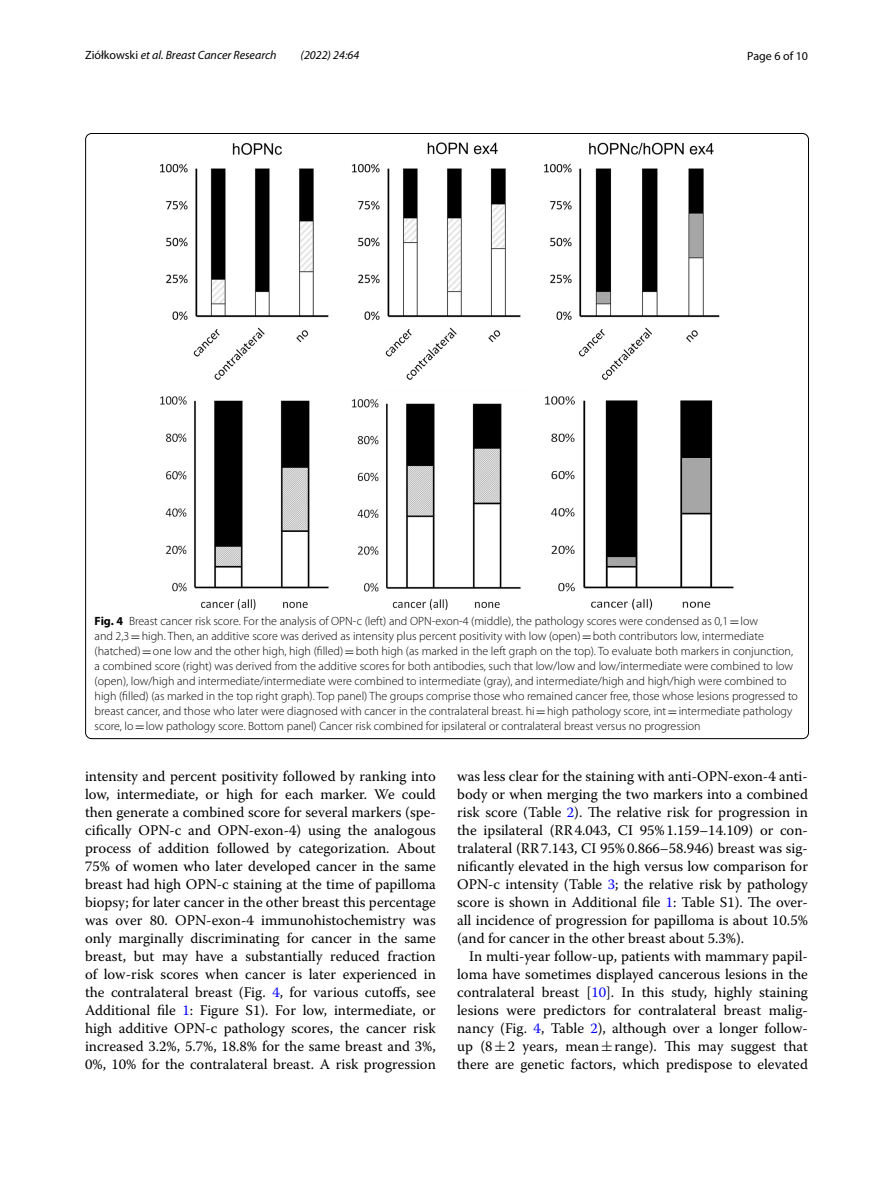
<style>
.page{position:relative;width:893px;height:1187px;background:#fff}
.page>*{position:absolute;margin:0;border:0;box-sizing:border-box;transform-origin:0 0}
.t1{font:14.7px/18px "Warnock Pro";color:#000;text-align:justify}
.t2{font:300 12px/15px "Myriad Pro";color:#000}
.t3{font:italic 12px "Myriad Pro";color:#000}
.t4{font:12px "Myriad Pro";color:#000}
.s1{font-style:normal}
.s2{font-weight:700}
.s3{font-family:"MTSY";font-weight:400}
.s4{color:#00f}
.s5{font-family:"MTSY"}
</style>
<div class="page">
<img style="left:160px;top:142px;width:574px;height:467px">
<p class="t3" style="left:85px;top:48px;width:193px"><span class="s1">Ziółkowski</span> et al. Breast Cancer Research</p>
<p class="t3" style="left:301px;top:48px;width:60px">(2022) 24:64</p>
<p class="t4" style="left:747px;top:48px;width:62px">Page 6 of 10</p>
<p class="t2" style="left:95px;top:613px;width:705px"><span class="s2">Fig. 4</span> Breast cancer risk score. For the analysis of OPN-c (left) and OPN-exon-4 (middle), the pathology scores were condensed as 0,1<span class="s3">=</span>low<br>and 2,3<span class="s3">=</span>high. Then, an additive score was derived as intensity plus percent positivity with low (open)<span class="s3">=</span>both contributors low, intermediate (hatched)<span class="s3">=</span>one low and the other high, high (filled)<span class="s3">=</span>both high (as marked in the left graph on the top). To evaluate both markers in conjunction, a combined score (right) was derived from the additive scores for both antibodies, such that low/low and low/intermediate were combined to low (open), low/high and intermediate/intermediate were combined to intermediate (gray), and intermediate/high and high/high were combined to high (filled) (as marked in the top right graph). Top panel) The groups comprise those who remained cancer free, those whose lesions progressed to breast cancer, and those who later were diagnosed with cancer in the contralateral breast. hi<span class="s3">=</span>high pathology score, int<span class="s3">=</span>intermediate pathology score, lo<span class="s3">=</span>low pathology score. Bottom panel) Cancer risk combined for ipsilateral or contralateral breast versus no progression</p>
<p class="t1" style="left:85px;top:766px;width:352px">intensity and percent positivity followed by ranking into low, intermediate, or high for each marker. We could then generate a combined score for several markers (spe&shy;cifically OPN-c and OPN-exon-4) using the analogous process of addition followed by categorization. About 75% of women who later developed cancer in the same breast had high OPN-c staining at the time of papilloma biopsy; for later cancer in the other breast this percentage was over 80. OPN-exon-4 immunohistochemistry was only marginally discriminating for cancer in the same breast, but may have a substantially reduced fraction of low-risk scores when cancer is later experienced in the contralateral breast (Fig. <span class="s4">4</span>, for various cutoffs, see Additional file <span class="s4">1</span>: Figure S1). For low, intermediate, or high additive OPN-c pathology scores, the cancer risk increased 3.2%, 5.7%, 18.8% for the same breast and 3%, 0%, 10% for the contralateral breast. A risk progression</p>
<p class="t1" style="left:457px;top:766px;width:352px">was less clear for the staining with anti-OPN-exon-4 anti&shy;body or when merging the two markers into a combined risk score (Table <span class="s4">2</span>). The relative risk for progression in the ipsilateral (RR4.043, CI 95%1.159–14.109) or con&shy;tralateral (RR7.143, CI 95%0.866–58.946) breast was sig&shy;nificantly elevated in the high versus low comparison for OPN-c intensity (Table <span class="s4">3</span>; the relative risk by pathology score is shown in Additional file <span class="s4">1</span>: Table S1). The over&shy;all incidence of progression for papilloma is about 10.5% (and for cancer in the other breast about 5.3%).</p>
<p class="t1" style="left:457px;top:946px;width:352px;text-indent:12px">In multi-year follow-up, patients with mammary papil&shy;loma have sometimes displayed cancerous lesions in the contralateral breast [<span class="s4">10</span>]. In this study, highly staining lesions were predictors for contralateral breast malig&shy;nancy (Fig. <span class="s4">4</span>, Table <span class="s4">2</span>), although over a longer follow&shy;up (8<span class="s5">±</span>2 years, mean<span class="s5">±</span>range). This may suggest that there are genetic factors, which predispose to elevated</p>
</div>
